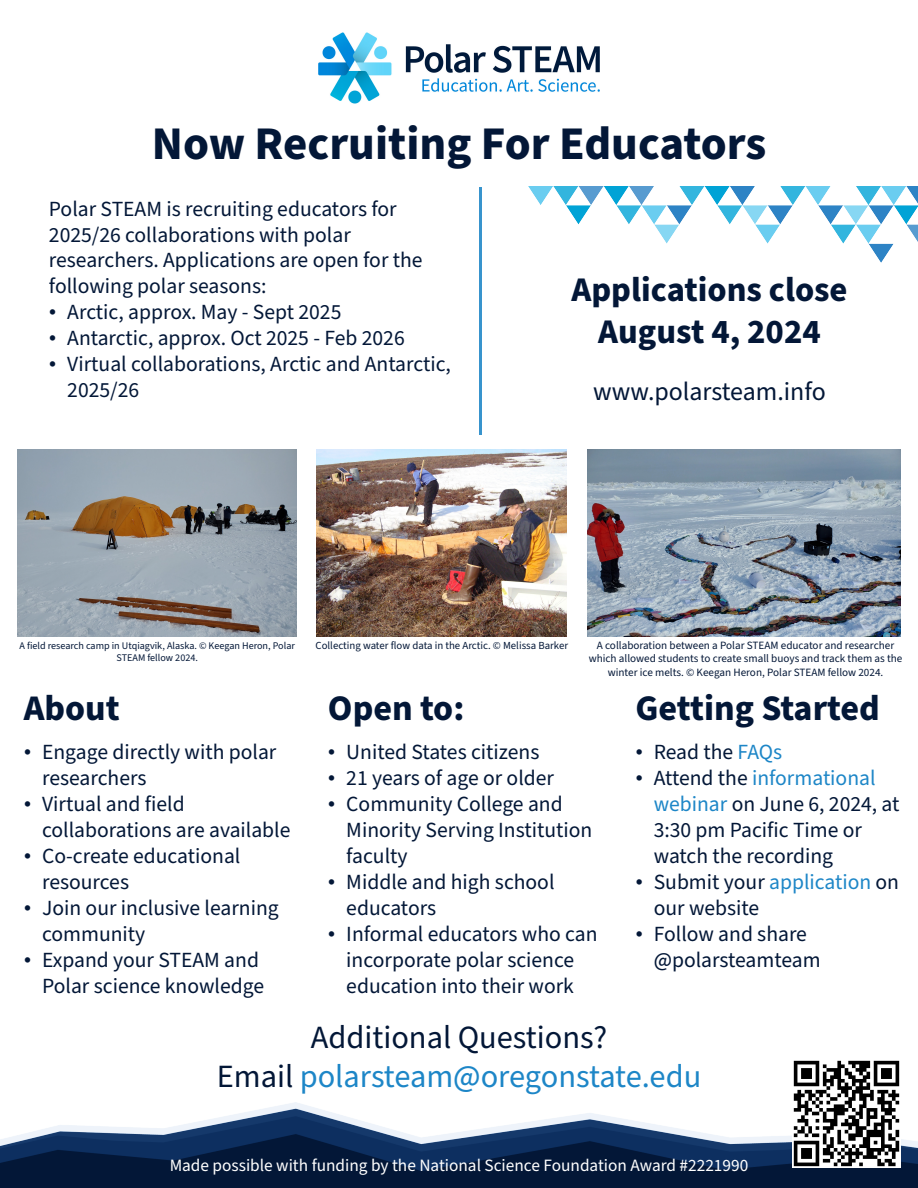
<style>
.page{position:relative;width:918px;height:1188px;background:#fff}
.page>*{position:absolute;margin:0;border:0;box-sizing:border-box;transform-origin:0 0}
.t1{font:700 46.8px "Source Sans Pro";color:#031737}
.t2{font:700 36px "Source Sans Pro";color:#031737}
.t3{font:700 34.5px/41.4px "Source Sans Pro";color:#031737;text-align:center}
.t4{font:32.4px/38.8px "Source Sans Pro";color:#1d86c7;text-align:center}
.t5{font:25.95px "Source Sans Pro";color:#031737}
.t6{font:21.6px/26px "Source Sans Pro";color:#031737}
.t7{font:17.25px "Source Sans Pro";color:#fff}
.t8{font:11.1px/13.4px "Source Sans 3";color:#031737;text-align:center}
.t9{font:10.8px "Source Sans 3";color:#031737}
.t10{font:10.2px/12.1px "Source Sans 3";color:#031737;text-align:center}
.s1{font-family:"Times New Roman"}
.s2{color:#1d86c7}
.s3{color:#031737}
</style>
<div class="page">
<img style="left:318px;top:32px;width:282px;height:72px">
<img style="left:0;top:1102px;width:918px;height:86px">
<hr style="left:480px;top:187px;width:2px;height:247px;background:#1d86c7">
<img style="left:529px;top:187px;width:389px;height:75px">
<img style="left:793px;top:1060px;width:108px;height:108px">
<img style="left:18px;top:450px;width:279px;height:187px">
<img style="left:587px;top:450px;width:313px;height:187px">
<img style="left:317px;top:450px;width:250px;height:187px">
<h1 class="t1" style="left:152px;top:112px;width:616px">Now Recruiting For Educators</h1>
<p class="t6" style="left:49px;top:196px;width:375px">Polar STEAM is recruiting educators for 2025/26 collaborations with polar researchers. Applications are open for the following polar seasons:</p>
<p class="t6" style="left:49px;top:300px;width:294px"><span class="s1">•</span> Arctic, approx. May - Sept 2025</p>
<p class="t6" style="left:49px;top:326px;width:357px"><span class="s1">•</span> Antarctic, approx. Oct 2025 - Feb 2026</p>
<p class="t6" style="left:67px;top:352px;width:385px;text-indent:-18px"><span class="s1">•</span> Virtual collaborations, Arctic and Antarctic,<br>2025/26</p>
<h3 class="t3" style="left:571px;top:270px;width:278px">Applications close<br>August 4, 2024</h3>
<p class="t5" style="left:593px;top:374px;width:234px">www.polarsteam.info</p>
<p class="t10" style="left:20px;top:639px;width:277px">A field research camp in Utqiagvik, Alaska. © Keegan Heron, Polar<br>STEAM fellow 2024.</p>
<p class="t9" style="left:316px;top:638px;width:254px">Collecting water flow data in the Arctic. © Melissa Barker</p>
<p class="t8" style="left:589px;top:638px;width:315px">A collaboration between a Polar STEAM educator and researcher which allowed students to create small buoys and track them as the winter ice melts. © Keegan Heron, Polar STEAM fellow 2024.</p>
<h2 class="t2" style="left:24px;top:684px;width:98px">About</h2>
<h2 class="t2" style="left:635px;top:684px;width:246px">Getting Started</h2>
<p class="t6" style="left:42px;top:740px;width:236px;text-indent:-18px"><span class="s1">•</span> Engage directly with polar researchers</p>
<p class="t6" style="left:42px;top:792px;width:250px;text-indent:-18px"><span class="s1">•</span> Virtual and field collaborations are available</p>
<p class="t6" style="left:42px;top:844px;width:200px;text-indent:-18px"><span class="s1">•</span> Co-create educational resources</p>
<p class="t6" style="left:42px;top:895px;width:238px;text-indent:-18px"><span class="s1">•</span> Join our inclusive learning community</p>
<p class="t6" style="left:24px;top:947px;width:242px;text-align:right"><span class="s1">•</span> Expand your STEAM and<br>Polar science knowledge</p>
<h2 class="t2" style="left:328px;top:684px;width:138px">Open to:</h2>
<p class="t6" style="left:328px;top:740px;width:213px"><span class="s1">•</span> United States citizens</p>
<p class="t6" style="left:328px;top:766px;width:228px"><span class="s1">•</span> 21 years of age or older</p>
<p class="t6" style="left:346px;top:792px;width:247px;text-indent:-18px"><span class="s1">•</span> Community College and<br>Minority Serving Institution faculty</p>
<p class="t6" style="left:346px;top:870px;width:210px;text-indent:-18px"><span class="s1">•</span> Middle and high school educators</p>
<p class="t6" style="left:328px;top:921px;width:271px;text-align:center"><span class="s1">•</span> Informal educators who can incorporate polar science education into their work</p>
<p class="t6" style="left:635px;top:740px;width:148px"><span class="s1">•</span> Read the <span class="s2">FAQs</span></p>
<p class="t6" style="left:654px;top:766px;width:247px;text-indent:-18px"><span class="s1">•</span> Attend the <span class="s2">informational webinar</span> on June 6, 2024, at<br>3:30 pm Pacific Time or watch the recording</p>
<p class="t6" style="left:654px;top:870px;width:247px;text-indent:-18px"><span class="s1">•</span> Submit your <span class="s2">application</span> on our website</p>
<p class="t6" style="left:654px;top:921px;width:168px;text-indent:-18px"><span class="s1">•</span> Follow and share @polarsteamteam</p>
<h3 class="t4" style="left:217px;top:1019px;width:486px"><span class="s3">Additional Questions?<br>Email</span> polarsteam@oregonstate.edu</h3>
<p class="t7" style="left:170px;top:1154px;width:580px">Made possible with funding by the National Science Foundation Award #2221990</p>
</div>
